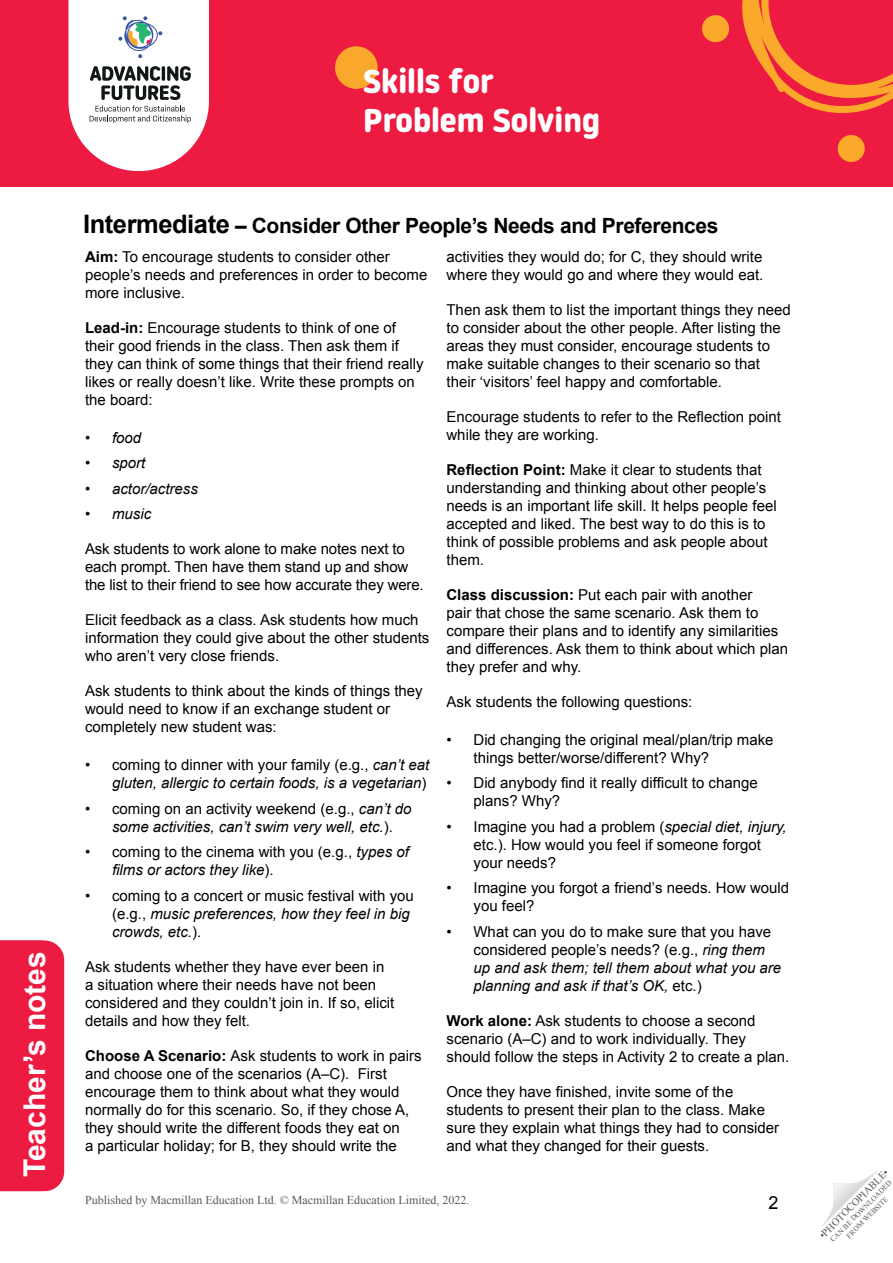
<style>
.page{position:relative;width:893px;height:1263px;background:#fff}
.page>*{position:absolute;margin:0;border:0;box-sizing:border-box;transform-origin:0 0}
.t1{font:700 33px "Noway Round";color:#fff}
.t2{font:700 30px "Arial";color:#fff}
.t3{font:700 25.5px "Helvetica";letter-spacing:.08em;color:#fff}
.t4{font:700 21px "Arial";letter-spacing:-.015em;color:#000}
.t5{font:18px "Arial";color:#000}
.t6{font:15px/18px "Arial";color:#000}
.t7{font:italic 15px/18px "Arial";color:#000;text-align:right}
.t8{font:12px "Times New Roman";color:#58595b}
.t9{font:10.5px "Times New Roman";color:#58595b}
.t10{font:7.5px/9px "Times New Roman";color:#58595b;text-align:center}
.s1{font-size:25.5px}
.s2{font-weight:700}
.s3{font-style:italic}
.s4{font-style:normal}
</style>
<div class="page">
<svg style="left:822px;top:1171px;width:55px;height:55px"></svg>
<div style="left:0;top:0;width:893px;height:187px;background:#ed1a42"></div>
<svg style="left:68px;top:0;width:141px;height:171px;background:#e7d4d8"></svg>
<svg style="left:837px;top:135px;width:28px;height:27px"></svg>
<svg style="left:702px;top:15px;width:28px;height:28px"></svg>
<svg style="left:742px;top:0;width:151px;height:113px"></svg>
<div style="left:335px;top:46px;width:43px;height:43px;background:#faa82b;border-radius:50%"></div>
<div style="left:0;top:940px;width:64px;height:251px;background:#ed1a42"></div>
<p class="t2" style="left:14px;top:1177px;width:228px;rotate:-90deg">Teacher’s notes</p>
<h3 class="t3" style="left:12px;top:1176px;width:222px;rotate:-90deg">Teacher’s notes</h3>
<p class="t1" style="left:363px;top:62px;width:132px">Skills for</p>
<p class="t1" style="left:363px;top:102px;width:238px">Problem Solving</p>
<h3 class="t4" style="left:83px;top:211px;width:637px"><span class="s1">Intermediate</span> – Consider Other People’s Needs and Preferences</h3>
<p class="t6" style="left:446px;top:248px;width:318px">activities they would do; for C, they should write where they would go and where they would eat.</p>
<p class="t6" style="left:446px;top:301px;width:346px">Then ask them to list the important things they need to consider about the other people. After listing the areas they must consider, encourage students to make suitable changes to their scenario so that their ‘visitors’ feel happy and comfortable.</p>
<p class="t6" style="left:446px;top:408px;width:336px">Encourage students to refer to the Reflection point while they are working.</p>
<p class="t6" style="left:446px;top:461px;width:332px"><span class="s2">Reflection Point:</span> Make it clear to students that understanding and thinking about other people’s needs is an important life skill. It helps people feel accepted and liked. The best way to do this is to think of possible problems and ask people about them.</p>
<p class="t6" style="left:446px;top:586px;width:343px"><span class="s2">Class discussion:</span> Put each pair with another<br>pair that chose the same scenario. Ask them to compare their plans and to identify any similarities and differences. Ask them to think about which plan they prefer and why.</p>
<p class="t6" style="left:446px;top:693px;width:247px">Ask students the following questions:</p>
<p class="t6" style="left:473px;top:731px;width:302px;text-indent:-27px">• Did changing the original meal/plan/trip make things better/worse/different? Why?</p>
<p class="t6" style="left:473px;top:774px;width:286px;text-indent:-27px">• Did anybody find it really difficult to change plans? Why?</p>
<p class="t6" style="left:473px;top:818px;width:315px;text-indent:-27px">• Imagine you had a problem (<span class="s3">special diet, injury, </span>etc.). How would you feel if someone forgot your needs?</p>
<p class="t6" style="left:473px;top:879px;width:317px;text-indent:-27px">• Imagine you forgot a friend’s needs. How would you feel?</p>
<p class="t6" style="left:473px;top:923px;width:309px;text-indent:-27px">• What can you do to make sure that you have considered people’s needs? (e.g., <span class="s3">ring them up and ask them; tell them about what you are planning and ask if that’s OK,</span> etc.)</p>
<p class="t6" style="left:446px;top:1012px;width:344px"><span class="s2">Work alone:</span> Ask students to choose a second scenario (A–C) and to work individually. They should follow the steps in Activity 2 to create a plan.</p>
<p class="t6" style="left:446px;top:1083px;width:334px">Once they have finished, invite some of the students to present their plan to the class. Make sure they explain what things they had to consider and what they changed for their guests.</p>
<p class="t6" style="left:85px;top:248px;width:344px"><span class="s2">Aim:</span> To encourage students to consider other people’s needs and preferences in order to become more inclusive.</p>
<p class="t6" style="left:85px;top:319px;width:340px"><span class="s2">Lead-in:</span> Encourage students to think of one of their good friends in the class. Then ask them if they can think of some things that their friend really likes or really doesn’t like. Write these prompts on the board:</p>
<p class="t7" style="left:85px;top:429px;width:58px"><span class="s4">•</span> food</p>
<p class="t7" style="left:85px;top:454px;width:62px"><span class="s4">•</span> sport</p>
<p class="t7" style="left:85px;top:480px;width:114px"><span class="s4">•</span> actor/actress</p>
<p class="t7" style="left:85px;top:505px;width:68px"><span class="s4">•</span> music</p>
<p class="t6" style="left:85px;top:540px;width:340px">Ask students to work alone to make notes next to each prompt. Then have them stand up and show the list to their friend to see how accurate they were.</p>
<p class="t6" style="left:85px;top:611px;width:346px">Elicit feedback as a class. Ask students how much information they could give about the other students who aren’t very close friends.</p>
<p class="t6" style="left:85px;top:682px;width:339px">Ask students to think about the kinds of things they would need to know if an exchange student or completely new student was:</p>
<p class="t7" style="left:85px;top:756px;width:346px"><span class="s4">• coming to dinner with your family (e.g.,</span> can’t eat gluten, allergic to certain foods, is a vegetarian<span class="s4">)</span></p>
<p class="t7" style="left:85px;top:800px;width:328px;text-align:center"><span class="s4">• coming on an activity weekend (e.g.,</span> can’t do some activities, can’t swim very well, etc.<span class="s4">).</span></p>
<p class="t6" style="left:112px;top:843px;width:298px;text-indent:-27px">• coming to the cinema with you (e.g., <span class="s3">types of films or actors they like</span>).</p>
<p class="t6" style="left:112px;top:887px;width:303px;text-indent:-27px">• coming to a concert or music festival with you (e.g., <span class="s3">music preferences, how they feel in big crowds, etc.</span>).</p>
<p class="t6" style="left:85px;top:958px;width:311px">Ask students whether they have ever been in a situation where their needs have not been considered and they couldn’t join in. If so, elicit details and how they felt.</p>
<p class="t6" style="left:85px;top:1047px;width:338px"><span class="s2">Choose A Scenario:</span> Ask students to work in pairs and choose one of the scenarios (A–C). First encourage them to think about what they would normally do for this scenario. So, if they chose A, they should write the different foods they eat on<br>a particular holiday; for B, they should write the</p>
<p class="t8" style="left:85px;top:1192px;width:386px">Published by Macmillan Education Ltd. © Macmillan Education Limited, 2022.</p>
<p class="t5" style="left:769px;top:1191px;width:12px">2</p>
<p class="t9" style="left:816px;top:1232px;width:95px;rotate:-45deg">•PHOTOCOPIABLE•</p>
<p class="t10" style="left:828px;top:1237px;width:85px;rotate:-45deg">CAN BE DOWNLOADED<br>FROM WEBSITE</p>
</div>
